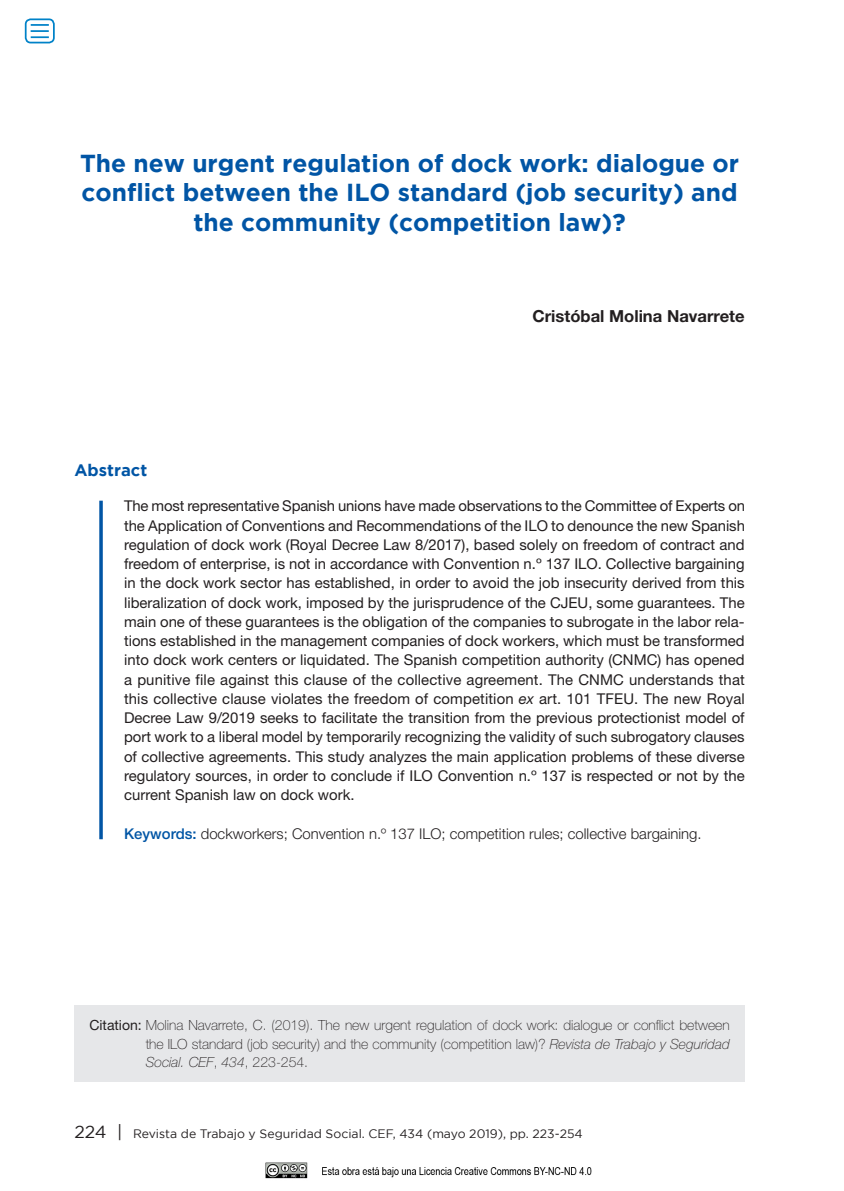
<style>
.page{position:relative;width:844px;height:1191px;background:#fff}
.page>*{position:absolute;margin:0;border:0;box-sizing:border-box;transform-origin:0 0}
.t1{font:700 24.5px/29.8px "Gotham";color:#0155a5;text-align:center}
.t2{font:700 16.62px "Helvetica Neue LT Std";color:#231f20}
.t3{font:700 16.62px "Gotham";color:#0155a5}
.t4{font:14.88px/19.2px "Helvetica Neue LT Std";color:#231f20;text-align:justify}
.t5{font:300 14.88px "Helvetica Neue LT Std";color:#231f20}
.t6{font:100 14px/18.4px "Helvetica Neue LT Std";color:#231f20;text-align:justify}
.t7{font:12.25px "Gotham";color:#231f20}
.s1{font-style:italic}
.s2{font-weight:500;color:#0155a5}
.s3{font-weight:400}
.s4{font-size:17.5px}
</style>
<div class="page">
<img style="left:265px;top:1162px;width:327px;height:17px">
<svg style="left:99px;top:500px;width:4px;height:339px"></svg>
<div style="left:74px;top:1005px;width:670px;height:76px;background:#e6e7e9"></div>
<div style="left:25px;top:18px;width:30px;height:25px;border:2px solid #0082c8;border-radius:5px"></div>
<svg style="left:31px;top:24px;width:18px;height:14px"></svg>
<h1 class="t1" style="left:80px;top:147px;width:660px">The new urgent regulation of dock work: dialogue or conflict between the ILO standard (job security) and the community (competition law)?</h1>
<p class="t2" style="left:532px;top:305px;width:214px">Cristóbal Molina Navarrete</p>
<p class="t3" style="left:74px;top:460px;width:74px">Abstract</p>
<p class="t4" style="left:124px;top:496px;width:622px">The most representative Spanish unions have made observations to the Committee of Experts on the Application of Conventions and Recommendations of the ILO to denounce the new Spanish regulation of dock work (Royal Decree Law 8/2017), based solely on freedom of contract and freedom of enterprise, is not in accordance with Convention n.º 137 ILO. Collective bargaining in the dock work sector has established, in order to avoid the job insecurity derived from this liberalization of dock work, imposed by the jurisprudence of the CJEU, some guarantees. The main one of these guarantees is the obligation of the companies to subrogate in the labor rela&shy;tions established in the management companies of dock workers, which must be transformed into dock work centers or liquidated. The Spanish competition authority (CNMC) has opened a punitive file against this clause of the collective agreement. The CNMC understands that this collective clause violates the freedom of competition <span class="s1">ex</span> art. 101 TFEU. The new Royal Decree Law 9/2019 seeks to facilitate the transition from the previous protectionist model of port work to a liberal model by temporarily recognizing the validity of such subrogatory clauses of collective agreements. This study analyzes the main application problems of these diverse regulatory sources, in order to conclude if ILO Convention n.º 137 is respected or not by the current Spanish law on dock work.</p>
<p class="t5" style="left:124px;top:825px;width:579px"><span class="s2">Keywords:</span> dockworkers; Convention n.º 137 ILO; competition rules; collective bargaining.</p>
<p class="t6" style="left:146px;top:1016px;width:585px;text-indent:-56px"><span class="s3">Citation:</span> Molina Navarrete, C. (2019). The new urgent regulation of dock work: dialogue or conflict between the ILO standard (job security) and the community (competition law)? <span class="s1">Revista de Trabajo y Seguridad Social. CEF</span>, <span class="s1">434</span>, 223-254.</p>
<p class="t7" style="left:74px;top:1127px;width:509px"><span class="s4">224 |</span> Revista de Trabajo y Seguridad Social. CEF, 434 (mayo 2019), pp. 223-254</p>
</div>
